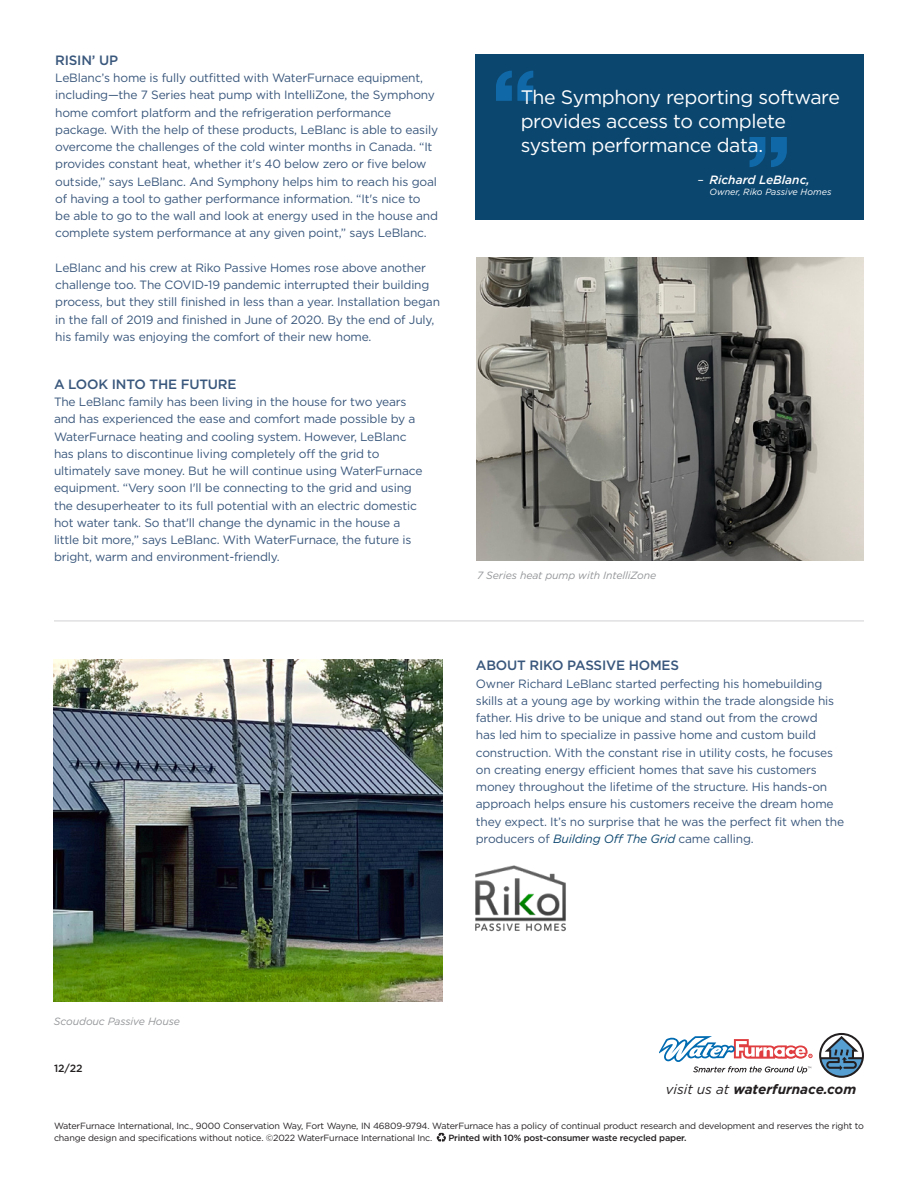
<style>
.page{position:relative;width:918px;height:1188px;background:#fff}
.page>*{position:absolute;margin:0;border:0;box-sizing:border-box;transform-origin:0 0}
.t1{font:19.5px/24px "Gotham";letter-spacing:-.02em;color:#fff}
.t2{font:italic 700 13.65px "Gotham";color:#231f20}
.t3{font:500 13.5px "Gotham";letter-spacing:-.015em;color:#39577c}
.t4{font:12px/17.2px "Gotham";letter-spacing:-.015em;color:#39577c}
.t5{font:italic 500 12px "Gotham";color:#fff}
.t6{font:italic 10.5px "Gotham";letter-spacing:-.01em;color:#939598}
.t7{font:500 10.5px "Gotham";color:#231f20}
.t8{font:9px/12px "Gotham";letter-spacing:-.02em;color:#231f20}
.t9{font:500 9px "Gotham";letter-spacing:-.02em;color:#231f20}
.t10{font:italic 9px "Gotham";color:#fff}
.s1{font-weight:400}
.s2{font-style:italic;color:#0b466f}
</style>
<div class="page">
<hr style="left:54px;top:621px;width:810px;height:1px;background:#d1d2d4">
<img style="left:54px;top:660px;width:388px;height:342px">
<img style="left:476px;top:258px;width:388px;height:303px">
<div style="left:476px;top:54px;width:388px;height:165px;background:#0b466f"></div>
<svg style="left:496px;top:71px;width:37px;height:30px"></svg>
<svg style="left:750px;top:137px;width:37px;height:30px"></svg>
<svg style="left:437px;top:1133px;width:9px;height:9px"></svg>
<svg style="left:819px;top:1033px;width:45px;height:45px"></svg>
<svg style="left:659px;top:1036px;width:153px;height:38px"></svg>
<img style="left:475px;top:865px;width:91px;height:67px">
<p class="t3" style="left:55px;top:51px;width:64px">RISIN’ UP</p>
<p class="t4" style="left:55px;top:69px;width:384px">LeBlanc’s home is fully outfitted with WaterFurnace equipment, including—the 7 Series heat pump with IntelliZone, the Symphony home comfort platform and the refrigeration performance package. With the help of these products, LeBlanc is able to easily overcome the challenges of the cold winter months in Canada. “It provides constant heat, whether it's 40 below zero or five below outside,” says LeBlanc. And Symphony helps him to reach his goal of having a tool to gather performance information. “It's nice to be able to go to the wall and look at energy used in the house and complete system performance at any given point,” says LeBlanc.</p>
<p class="t4" style="left:55px;top:259px;width:386px">LeBlanc and his crew at Riko Passive Homes rose above another challenge too. The COVID-19 pandemic interrupted their building process, but they still finished in less than a year. Installation began in the fall of 2019 and finished in June of 2020. By the end of July, his family was enjoying the comfort of their new home.</p>
<p class="t3" style="left:54px;top:375px;width:184px">A LOOK INTO THE FUTURE</p>
<p class="t4" style="left:54px;top:393px;width:370px">The LeBlanc family has been living in the house for two years and has experienced the ease and comfort made possible by a WaterFurnace heating and cooling system. However, LeBlanc has plans to discontinue living completely off the grid to ultimately save money. But he will continue using WaterFurnace equipment. “Very soon I'll be connecting to the grid and using the desuperheater to its full potential with an electric domestic hot water tank. So that'll change the dynamic in the house a little bit more,” says LeBlanc. With WaterFurnace, the future is bright, warm and environment-friendly.</p>
<p class="t1" style="left:521px;top:85px;width:321px">The Symphony reporting software provides access to complete system performance data.</p>
<p class="t5" style="left:697px;top:172px;width:114px"><span class="s1">–</span> Richard LeBlanc,</p>
<p class="t10" style="left:709px;top:186px;width:123px">Owner, Riko Passive Homes</p>
<p class="t6" style="left:477px;top:569px;width:181px">7 Series heat pump with IntelliZone</p>
<p class="t3" style="left:476px;top:657px;width:205px">ABOUT RIKO PASSIVE HOMES</p>
<p class="t4" style="left:476px;top:675px;width:370px">Owner Richard LeBlanc started perfecting his homebuilding skills at a young age by working within the trade alongside his father. His drive to be unique and stand out from the crowd<br>has led him to specialize in passive home and custom build construction. With the constant rise in utility costs, he focuses on creating energy efficient homes that save his customers money throughout the lifetime of the structure. His hands-on approach helps ensure his customers receive the dream home they expect. It’s no surprise that he was the perfect fit when the producers of <span class="s2">Building Off The Grid</span> came calling.</p>
<p class="t6" style="left:54px;top:1014px;width:128px">Scoudouc Passive House</p>
<p class="t7" style="left:54px;top:1062px;width:30px">12/22</p>
<p class="t2" style="left:666px;top:1080px;width:192px"><span class="s1">visit us at</span> waterfurnace.com</p>
<p class="t8" style="left:54px;top:1119px;width:812px">WaterFurnace International, Inc., 9000 Conservation Way, Fort Wayne, IN 46809-9794. WaterFurnace has a policy of continual product research and development and reserves the right to change design and specifications without notice. ©2022 WaterFurnace International Inc.</p>
<p class="t9" style="left:448px;top:1132px;width:240px">Printed with 10% post-consumer waste recycled paper.</p>
</div>
